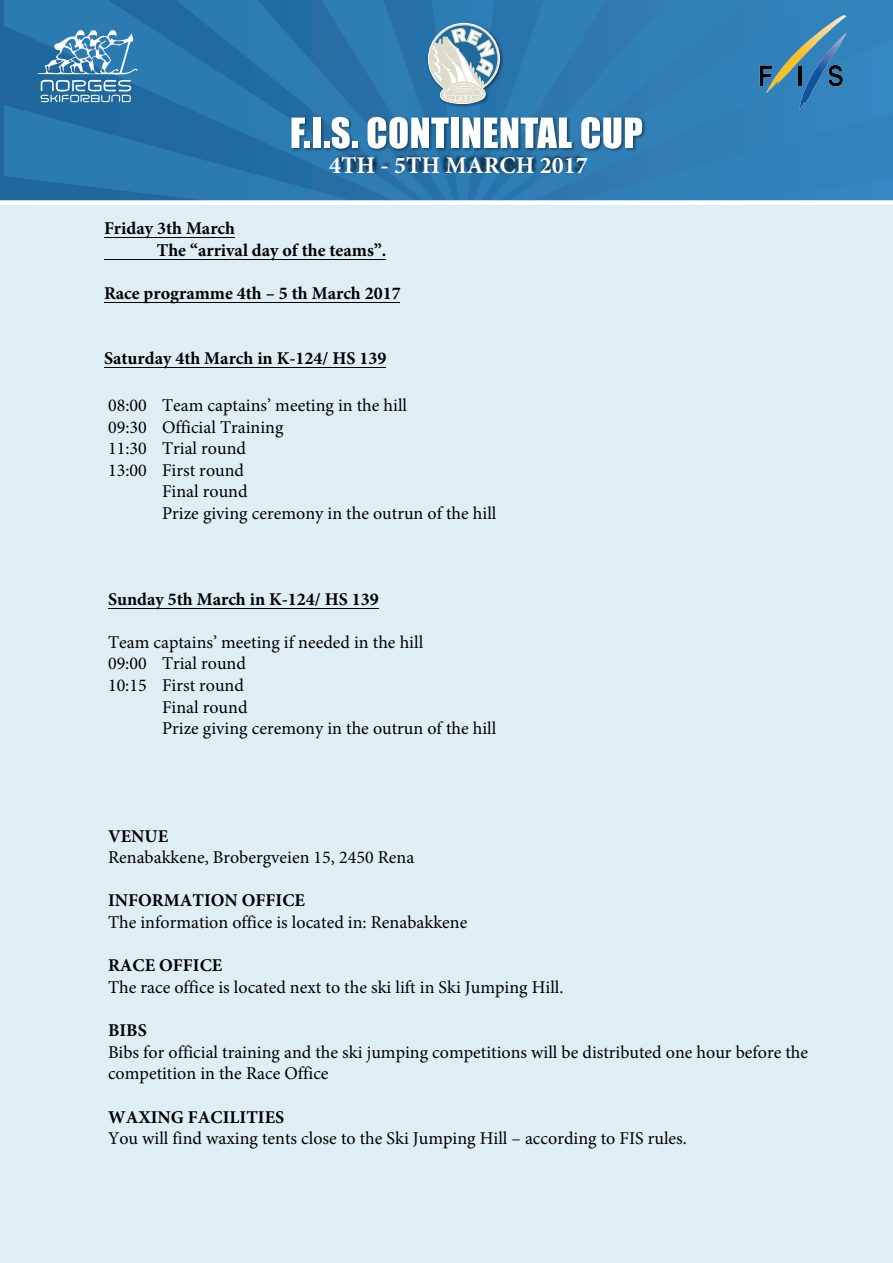
<style>
.page{position:relative;width:893px;height:1263px;background:#fff}
.page>*{position:absolute;margin:0;border:0;box-sizing:border-box;transform-origin:0 0}
.t1{font:700 24px "Minion Pro";color:#fff}
.t2{font:18px/21.6px "Minion Pro";color:#000}
.t3{font:700 18px/21.6px "Minion Pro";color:#000}
</style>
<div class="page">
<div style="left:655px;top:0;width:238px;height:200px;background:#3181ba"></div>
<svg style="left:4px;top:0;width:268px;height:200px;fill:#2b7ab1"></svg>
<img style="left:12px;top:11px;width:150px;height:125px">
<img style="left:737px;top:14px;width:132px;height:99px">
<div style="left:0;top:200px;width:893px;height:1063px;background:#dfeef4"></div>
<svg style="left:272px;top:0;width:383px;height:231px"></svg>
<hr style="left:104px;top:367px;width:282px;height:1px;background:#000">
<hr style="left:104px;top:302px;width:296px;height:1px;background:#000">
<hr style="left:104px;top:259px;width:282px;height:1px;background:#000">
<hr style="left:104px;top:237px;width:131px;height:1px;background:#000">
<hr style="left:108px;top:608px;width:271px;height:1px;background:#000">
<p class="t1" style="left:329px;top:148px;width:260px">4TH - 5TH MARCH 2017</p>
<p class="t3" style="left:157px;top:217px;width:231px;text-indent:-53px">Friday 3th March<br>The “arrival day of the teams”.</p>
<p class="t3" style="left:104px;top:282px;width:298px">Race programme 4th – 5 th March 2017</p>
<p class="t3" style="left:104px;top:347px;width:284px">Saturday 4th March in K-124/ HS 139</p>
<p class="t2" style="left:108px;top:395px;width:301px">08:00 Team captains’ meeting in the hill</p>
<p class="t2" style="left:108px;top:416px;width:177px">09:30 Official Training</p>
<p class="t2" style="left:108px;top:438px;width:139px">11:30 Trial round</p>
<p class="t2" style="left:108px;top:459px;width:137px">13:00 First round</p>
<p class="t2" style="left:162px;top:481px;width:87px">Final round</p>
<p class="t2" style="left:162px;top:502px;width:336px">Prize giving ceremony in the outrun of the hill</p>
<p class="t3" style="left:108px;top:588px;width:272px">Sunday 5th March in K-124/ HS 139</p>
<p class="t2" style="left:108px;top:631px;width:317px">Team captains’ meeting if needed in the hill</p>
<p class="t2" style="left:108px;top:653px;width:139px">09:00 Trial round</p>
<p class="t2" style="left:108px;top:674px;width:137px">10:15 First round</p>
<p class="t2" style="left:162px;top:696px;width:87px">Final round</p>
<p class="t2" style="left:162px;top:718px;width:336px">Prize giving ceremony in the outrun of the hill</p>
<p class="t3" style="left:108px;top:825px;width:62px">VENUE</p>
<p class="t2" style="left:108px;top:847px;width:308px">Renabakkene, Brobergveien 15, 2450 Rena</p>
<p class="t3" style="left:108px;top:890px;width:198px">INFORMATION OFFICE</p>
<p class="t2" style="left:108px;top:912px;width:361px">The information office is located in: Renabakkene</p>
<p class="t3" style="left:108px;top:954px;width:116px">RACE OFFICE</p>
<p class="t2" style="left:108px;top:976px;width:457px">The race office is located next to the ski lift in Ski Jumping Hill.</p>
<p class="t3" style="left:108px;top:1019px;width:40px">BIBS</p>
<p class="t2" style="left:108px;top:1041px;width:702px">Bibs for official training and the ski jumping competitions will be distributed one hour before the competition in the Race Office</p>
<p class="t3" style="left:108px;top:1106px;width:178px">WAXING FACILITIES</p>
<p class="t2" style="left:108px;top:1128px;width:580px">You will find waxing tents close to the Ski Jumping Hill – according to FIS rules.</p>
</div>
